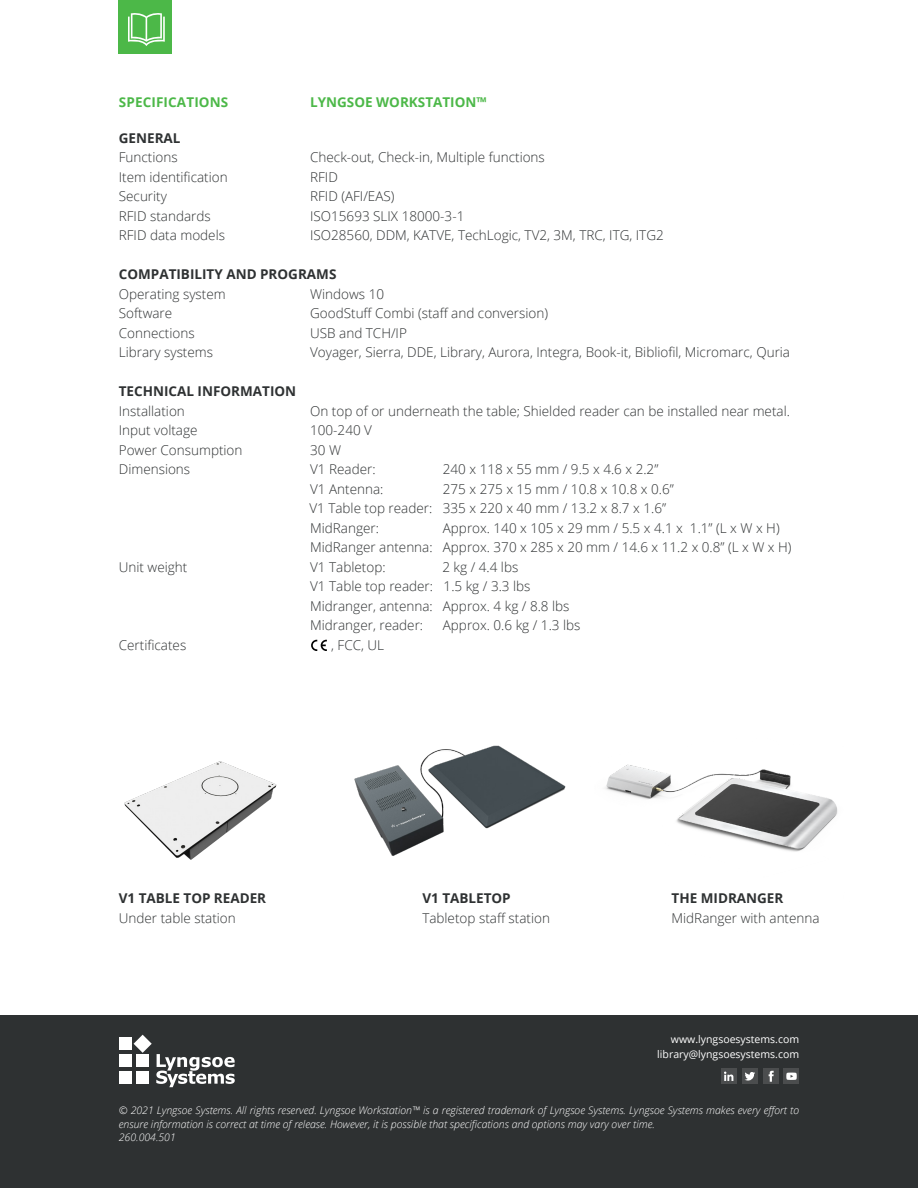
<style>
.page{position:relative;width:918px;height:1188px;background:#fff}
.page>*{position:absolute;margin:0;border:0;box-sizing:border-box;transform-origin:0 0}
.Bodytext_9_13_Dark_G{font:300 13.5px/19.5px "Open Sans";color:#2e3132}
.Bodytext_9_13_Dark_G-2{font:700 13.5px "Open Sans";color:#2e3132}
.Bodytext_9_13_Dark_G-3{font:700 13.5px "Open Sans";color:#4cb848}
.t1{font:italic 300 10.5px/13.5px "Open Sans";color:#fff}
.t2{font:10.5px/15px "Open Sans";color:#fff;text-align:right}
</style>
<div class="page">
<div style="left:0;top:1015px;width:918px;height:173px;background:#2e3132"></div>
<div style="left:119px;top:1037px;width:13px;height:13px;background:#fff"></div>
<div style="left:119px;top:1054px;width:13px;height:13px;background:#fff"></div>
<div style="left:119px;top:1071px;width:13px;height:13px;background:#fff"></div>
<svg style="left:134px;top:1035px;width:101px;height:52px"></svg>
<div style="left:721px;top:1069px;width:15px;height:15px;background:#4b4d4e"></div>
<svg style="left:724px;top:1072px;width:9px;height:9px"></svg>
<div style="left:742px;top:1069px;width:15px;height:15px;background:#4b4d4e"></div>
<svg style="left:745px;top:1072px;width:10px;height:9px"></svg>
<div style="left:763px;top:1069px;width:15px;height:15px;background:#4b4d4e"></div>
<svg style="left:769px;top:1071px;width:5px;height:11px"></svg>
<div style="left:784px;top:1069px;width:15px;height:15px;background:#4b4d4e"></div>
<svg style="left:786px;top:1073px;width:11px;height:7px"></svg>
<div style="left:119px;top:0;width:53px;height:54px;background:#4cb848"></div>
<svg style="left:128px;top:13px;width:37px;height:33px"></svg>
<img style="left:605px;top:764px;width:233px;height:88px">
<svg style="left:311px;top:640px;width:16px;height:11px"></svg>
<img style="left:124px;top:761px;width:153px;height:99px">
<img style="left:354px;top:745px;width:212px;height:111px">
<p class="Bodytext_9_13_Dark_G-3" style="left:119px;top:93px;width:111px">SPECIFICATIONS</p>
<p class="Bodytext_9_13_Dark_G-3" style="left:310px;top:93px;width:178px">LYNGSOE WORKSTATION™</p>
<p class="Bodytext_9_13_Dark_G-2" style="left:119px;top:128px;width:63px">GENERAL</p>
<p class="Bodytext_9_13_Dark_G" style="left:119px;top:147px;width:60px">Functions</p>
<p class="Bodytext_9_13_Dark_G" style="left:310px;top:147px;width:236px">Check-out, Check-in, Multiple functions</p>
<p class="Bodytext_9_13_Dark_G" style="left:119px;top:167px;width:110px">Item identification</p>
<p class="Bodytext_9_13_Dark_G" style="left:310px;top:167px;width:29px">RFID</p>
<p class="Bodytext_9_13_Dark_G" style="left:119px;top:186px;width:50px">Security</p>
<p class="Bodytext_9_13_Dark_G" style="left:310px;top:186px;width:86px">RFID (AFI/EAS)</p>
<p class="Bodytext_9_13_Dark_G" style="left:119px;top:206px;width:93px">RFID standards</p>
<p class="Bodytext_9_13_Dark_G" style="left:310px;top:206px;width:156px">ISO15693 SLIX 18000-3-1</p>
<p class="Bodytext_9_13_Dark_G" style="left:119px;top:225px;width:108px">RFID data models</p>
<p class="Bodytext_9_13_Dark_G" style="left:310px;top:225px;width:355px">ISO28560, DDM, KATVE, TechLogic, TV2, 3M, TRC, ITG, ITG2</p>
<p class="Bodytext_9_13_Dark_G-2" style="left:119px;top:265px;width:219px">COMPATIBILITY AND PROGRAMS</p>
<p class="Bodytext_9_13_Dark_G" style="left:119px;top:284px;width:108px">Operating system</p>
<p class="Bodytext_9_13_Dark_G" style="left:310px;top:284px;width:75px">Windows 10</p>
<p class="Bodytext_9_13_Dark_G" style="left:119px;top:303px;width:55px">Software</p>
<p class="Bodytext_9_13_Dark_G" style="left:310px;top:303px;width:239px">GoodStuff Combi (staff and conversion)</p>
<p class="Bodytext_9_13_Dark_G" style="left:119px;top:323px;width:77px">Connections</p>
<p class="Bodytext_9_13_Dark_G" style="left:310px;top:323px;width:98px">USB and TCH/IP</p>
<p class="Bodytext_9_13_Dark_G" style="left:119px;top:342px;width:96px">Library systems</p>
<p class="Bodytext_9_13_Dark_G" style="left:310px;top:342px;width:481px">Voyager, Sierra, DDE, Library, Aurora, Integra, Book-it, Bibliofil, Micromarc, Quria</p>
<p class="Bodytext_9_13_Dark_G-2" style="left:119px;top:382px;width:179px">TECHNICAL INFORMATION</p>
<p class="Bodytext_9_13_Dark_G" style="left:119px;top:401px;width:68px">Installation</p>
<p class="Bodytext_9_13_Dark_G" style="left:310px;top:401px;width:481px">On top of or underneath the table; Shielded reader can be installed near metal.</p>
<p class="Bodytext_9_13_Dark_G" style="left:119px;top:420px;width:80px">Input voltage</p>
<p class="Bodytext_9_13_Dark_G" style="left:310px;top:420px;width:63px">100-240 V</p>
<p class="Bodytext_9_13_Dark_G" style="left:119px;top:440px;width:125px">Power Consumption</p>
<p class="Bodytext_9_13_Dark_G" style="left:310px;top:440px;width:32px">30 W</p>
<p class="Bodytext_9_13_Dark_G" style="left:119px;top:459px;width:73px">Dimensions</p>
<p class="Bodytext_9_13_Dark_G" style="left:310px;top:459px;width:67px">V1 Reader:</p>
<p class="Bodytext_9_13_Dark_G" style="left:443px;top:459px;width:217px">240 x 118 x 55 mm / 9.5 x 4.6 x 2.2”</p>
<p class="Bodytext_9_13_Dark_G" style="left:310px;top:479px;width:75px">V1 Antenna:</p>
<p class="Bodytext_9_13_Dark_G" style="left:443px;top:479px;width:232px">275 x 275 x 15 mm / 10.8 x 10.8 x 0.6”</p>
<p class="Bodytext_9_13_Dark_G" style="left:309px;top:498px;width:358px">V1 Table top reader: 335 x 220 x 40 mm / 13.2 x 8.7 x 1.6”</p>
<p class="Bodytext_9_13_Dark_G" style="left:310px;top:518px;width:70px">MidRanger:</p>
<p class="Bodytext_9_13_Dark_G" style="left:310px;top:518px;width:483px;text-indent:133px">Approx. 140 x 105 x 29 mm / 5.5 x 4.1 x 1.1” (L x W x H)<br>MidRanger antenna: Approx. 370 x 285 x 20 mm / 14.6 x 11.2 x 0.8” (L x W x H)</p>
<p class="Bodytext_9_13_Dark_G" style="left:119px;top:557px;width:70px">Unit weight</p>
<p class="Bodytext_9_13_Dark_G" style="left:310px;top:557px;width:77px">V1 Tabletop:</p>
<p class="Bodytext_9_13_Dark_G" style="left:310px;top:557px;width:261px;text-indent:132px">2 kg / 4.4 lbs<br>V1 Table top reader: 1.5 kg / 3.3 lbs<br>Midranger, antenna: Approx. 4 kg / 8.8 lbs<br>Midranger, reader:</p>
<p class="Bodytext_9_13_Dark_G" style="left:443px;top:615px;width:139px">Approx. 0.6 kg / 1.3 lbs</p>
<p class="Bodytext_9_13_Dark_G" style="left:119px;top:635px;width:69px">Certificates</p>
<p class="Bodytext_9_13_Dark_G" style="left:331px;top:635px;width:55px">, FCC, UL</p>
<p class="Bodytext_9_13_Dark_G-2" style="left:119px;top:889px;width:149px">V1 TABLE TOP READER</p>
<p class="Bodytext_9_13_Dark_G" style="left:119px;top:908px;width:118px">Under table station</p>
<p class="Bodytext_9_13_Dark_G-2" style="left:422px;top:889px;width:90px">V1 TABLETOP</p>
<p class="Bodytext_9_13_Dark_G" style="left:422px;top:908px;width:129px">Tabletop staff station</p>
<p class="Bodytext_9_13_Dark_G-2" style="left:672px;top:889px;width:113px">THE MIDRANGER</p>
<p class="Bodytext_9_13_Dark_G" style="left:672px;top:908px;width:150px">MidRanger with antenna</p>
<p class="t2" style="left:657px;top:1031px;width:143px">www.lyngsoesystems.com library@lyngsoesystems.com</p>
<p class="t1" style="left:119px;top:1103px;width:682px">© 2021 Lyngsoe Systems. All rights reserved. Lyngsoe Workstation™ is a registered trademark of Lyngsoe Systems. Lyngsoe Systems makes every effort to ensure information is correct at time of release. However, it is possible that specifications and options may vary over time.<br>260.004.501</p>
</div>
